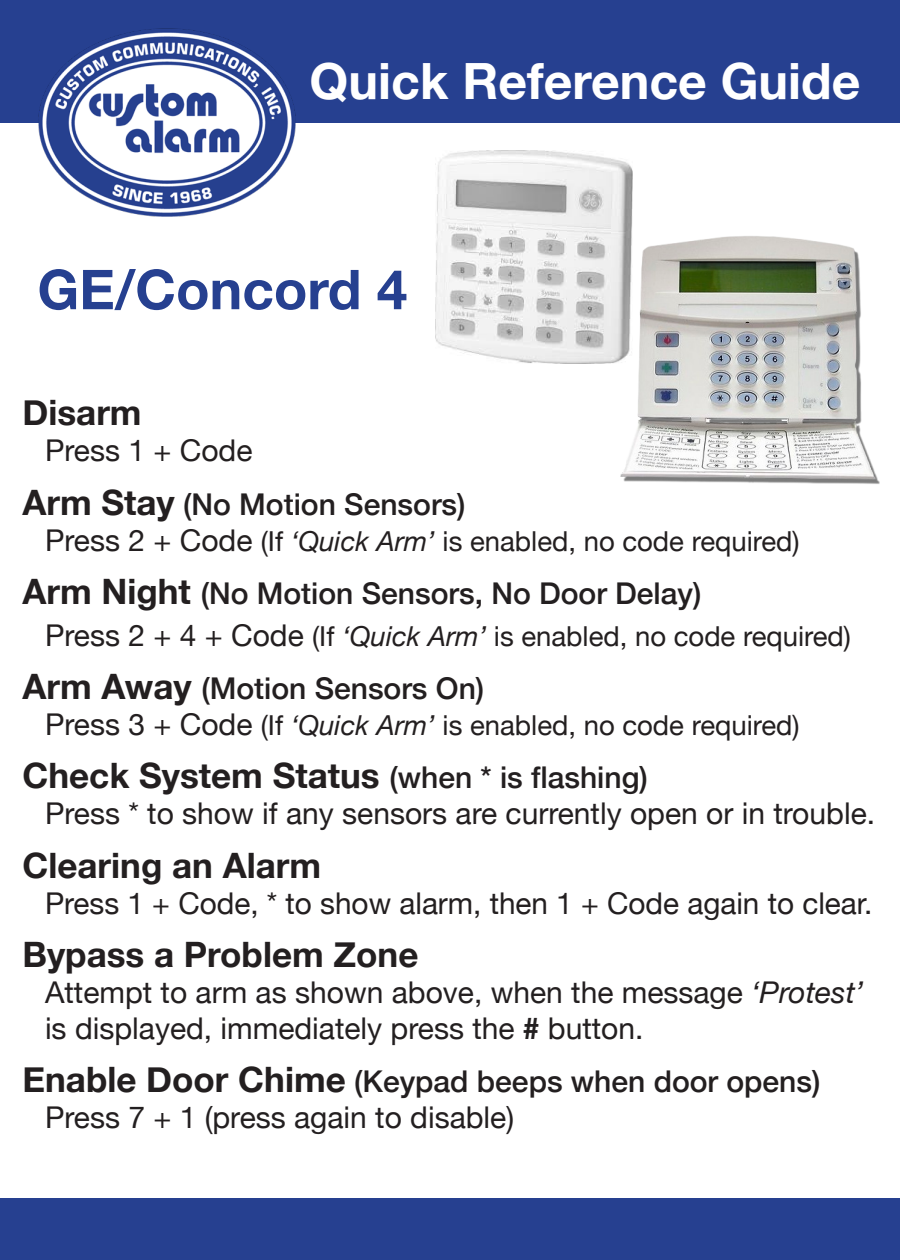
<style>
.page{position:relative;width:900px;height:1260px;background:#fff}
.page>*{position:absolute;margin:0;border:0;box-sizing:border-box;transform-origin:0 0}
.t1{font:700 55px "Helvetica Neue";color:#264090}
.t2{font:700 50px "Helvetica Neue";color:#fff}
.t3{font:700 35px "Helvetica Neue";color:#231f20}
.t4{font:30px/36px "Helvetica Neue";color:#231f20}
.t5{font:500 30px "Helvetica Neue";color:#231f20}
.t6{font:27.5px "Helvetica Neue";color:#231f20}
.s1{font-weight:700;font-size:35px}
.s2{font-size:30px}
.s3{font-style:italic}
.s4{font-weight:500;font-size:30px}
.s5{font-weight:700}
</style>
<div class="page">
<div style="left:0;top:0;width:900px;height:122px;background:#264090"></div>
<img style="left:17px;top:28px;width:299px;height:189px">
<div style="left:0;top:1199px;width:900px;height:61px;background:#264090"></div>
<img style="left:435px;top:151px;width:197px;height:212px">
<img style="left:606px;top:224px;width:273px;height:260px">
<p class="t2" style="left:310px;top:42px;width:552px">Quick Reference Guide</p>
<p class="t1" style="left:38px;top:246px;width:371px">GE/Concord 4</p>
<p class="t3" style="left:22px;top:385px;width:121px">Disarm</p>
<p class="t4" style="left:45px;top:434px;width:209px">Press 1 + Code</p>
<p class="t5" style="left:22px;top:480px;width:444px"><span class="s1">Arm Stay</span> (No Motion Sensors)</p>
<p class="t6" style="left:45px;top:521px;width:756px"><span class="s2">Press 2 + Code</span> (If <span class="s3">‘Quick Arm’</span> is enabled, no code required)</p>
<p class="t5" style="left:22px;top:569px;width:680px"><span class="s1">Arm Night</span> (No Motion Sensors, No Door Delay)</p>
<p class="t6" style="left:45px;top:616px;width:808px"><span class="s2">Press 2 + 4 + Code</span> (If <span class="s3">‘Quick Arm’</span> is enabled, no code required)</p>
<p class="t5" style="left:22px;top:664px;width:463px"><span class="s1">Arm Away</span> (Motion Sensors On)</p>
<p class="t6" style="left:45px;top:705px;width:756px"><span class="s2">Press 3 + Code</span> (If <span class="s3">‘Quick Arm’</span> is enabled, no code required)</p>
<p class="t3" style="left:22px;top:748px;width:627px">Check System Status <span class="s4">(when * is flashing)</span></p>
<p class="t4" style="left:45px;top:797px;width:832px">Press * to show if any sensors are currently open or in trouble.</p>
<p class="t3" style="left:22px;top:838px;width:300px">Clearing an Alarm</p>
<p class="t4" style="left:45px;top:887px;width:829px">Press 1 + Code, * to show alarm, then 1 + Code again to clear.</p>
<p class="t3" style="left:22px;top:927px;width:397px">Bypass a Problem Zone</p>
<p class="t4" style="left:45px;top:976px;width:820px">Attempt to arm as shown above, when the message <span class="s3">‘Protest’ </span>is displayed, immediately press the <span class="s5">#</span> button.</p>
<p class="t5" style="left:22px;top:1057px;width:799px"><span class="s1">Enable Door Chime</span> (Keypad beeps when door opens)</p>
<p class="t4" style="left:45px;top:1101px;width:471px">Press 7 + 1 (press again to disable)</p>
</div>
